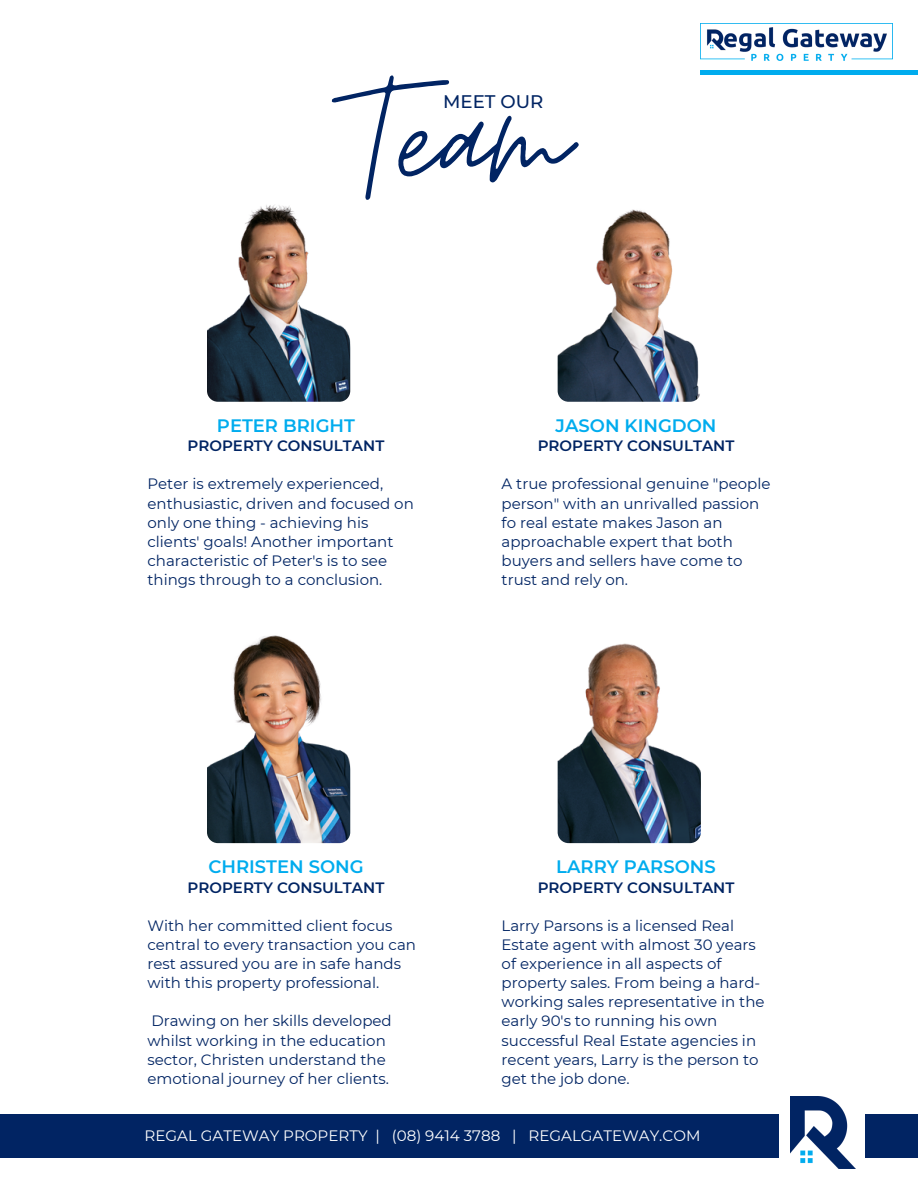
<style>
.page{position:relative;width:918px;height:1188px;background:#fff}
.page>*{position:absolute;margin:0;border:0;box-sizing:border-box;transform-origin:0 0}
.t1{font:187.35px "Moon Time";color:#012463}
.t2{font:500 18.15px "Montserrat";color:#012463}
.t3{font:600 18px "Montserrat";color:#00acee}
.t4{font:15.15px "Montserrat";color:#fff}
.t5{font:15px/19.2px "Montserrat";color:#012463}
.t6{font:600 15px "Montserrat";color:#012463}
</style>
<div class="page">
<img style="left:207px;top:187px;width:143px;height:215px;border-radius:11px">
<img style="left:207px;top:628px;width:143px;height:215px;border-radius:11px">
<img style="left:558px;top:187px;width:143px;height:215px;border-radius:11px">
<img style="left:558px;top:628px;width:143px;height:215px;border-radius:11px">
<div style="left:0;top:1115px;width:918px;height:43px;background:#012463"></div>
<div style="left:779px;top:1088px;width:86px;height:90px;background:#fff"></div>
<img style="left:790px;top:1096px;width:65px;height:72px">
<img style="left:701px;top:23px;width:191px;height:38px">
<div style="left:700px;top:70px;width:218px;height:5px;background:#00acee"></div>
<h1 class="t1" style="left:349px;top:25px;width:222px">Team</h1>
<p class="t2" style="left:443px;top:90px;width:102px">MEET OUR</p>
<p class="t3" style="left:217px;top:415px;width:140px">PETER BRIGHT</p>
<p class="t3" style="left:556px;top:415px;width:162px">JASON KINGDON</p>
<p class="t6" style="left:188px;top:437px;width:198px">PROPERTY CONSULTANT</p>
<p class="t6" style="left:538px;top:437px;width:198px">PROPERTY CONSULTANT</p>
<p class="t5" style="left:147px;top:475px;width:268px">Peter is extremely experienced, enthusiastic, driven and focused on only one thing - achieving his clients' goals! Another important characteristic of Peter's is to see things through to a conclusion.</p>
<p class="t5" style="left:502px;top:475px;width:270px">A true professional genuine "people person" with an unrivalled passion fo real estate makes Jason an approachable expert that both buyers and sellers have come to trust and rely on.</p>
<p class="t3" style="left:208px;top:856px;width:157px">CHRISTEN SONG</p>
<p class="t3" style="left:556px;top:856px;width:161px">LARRY PARSONS</p>
<p class="t6" style="left:188px;top:878px;width:198px">PROPERTY CONSULTANT</p>
<p class="t6" style="left:538px;top:878px;width:198px">PROPERTY CONSULTANT</p>
<p class="t5" style="left:147px;top:916px;width:270px">With her committed client focus central to every transaction you can rest assured you are in safe hands with this property professional.</p>
<p class="t5" style="left:147px;top:1012px;width:246px">Drawing on her skills developed whilst working in the education sector, Christen understand the emotional journey of her clients.</p>
<p class="t5" style="left:502px;top:916px;width:264px">Larry Parsons is a licensed Real<br>Estate agent with almost 30 years of experience in all aspects of property sales. From being a hard&shy;working sales representative in the early 90's to running his own successful Real Estate agencies in recent years, Larry is the person to get the job done.</p>
<p class="t4" style="left:145px;top:1126px;width:557px">REGAL GATEWAY PROPERTY | (08) 9414 3788 | REGALGATEWAY.COM</p>
</div>
